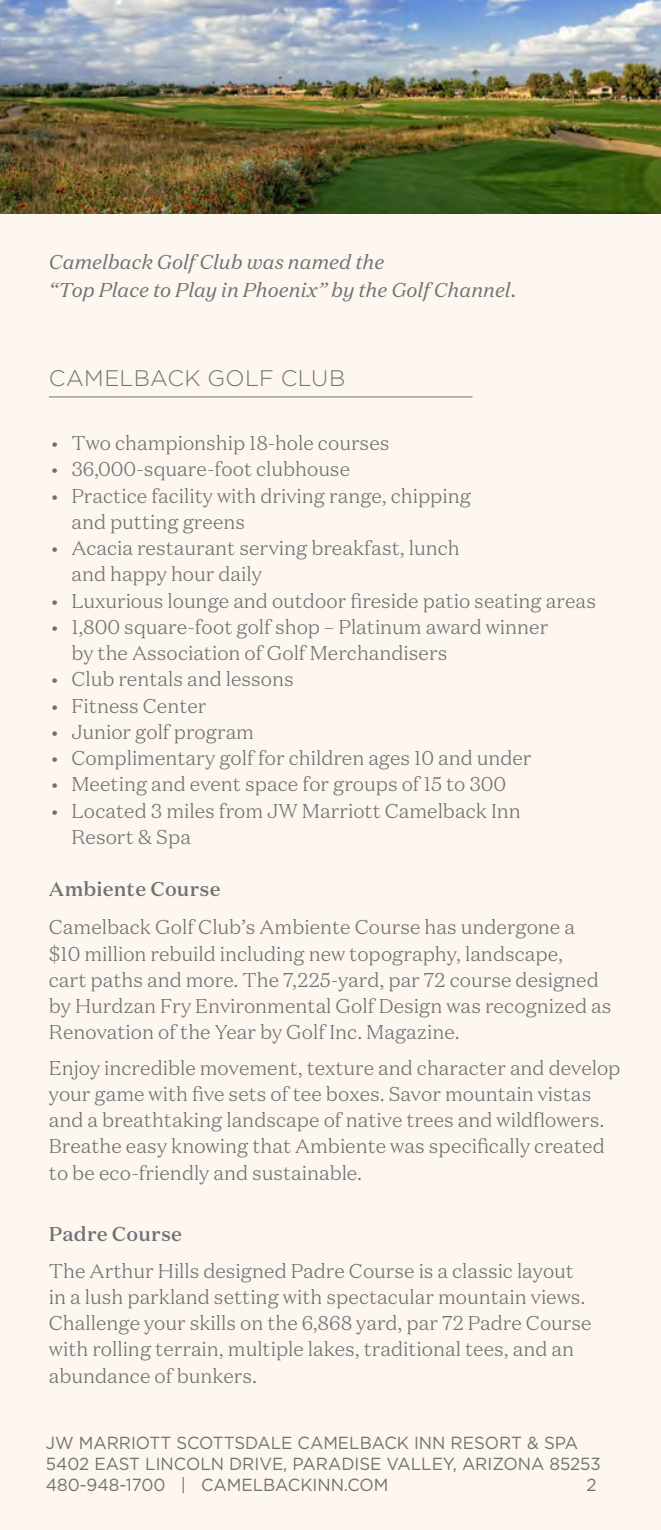
<style>
.page{position:relative;width:661px;height:1530px;background:#fff}
.page>*{position:absolute;margin:0;border:0;box-sizing:border-box;transform-origin:0 0}
.Body_Copy{font:300 22.5px "Gotham";letter-spacing:.015em;color:#717275}
.at-a-glance_copy{font:300 20px/26.2px "Domaine Text";color:#717275}
.t1{font:italic 20px/27.5px "Domaine Text";color:#717275}
.Body_Copy-2{font:500 20px "Domaine Text";letter-spacing:.01em;color:#717275}
.t2{font:17.5px/21px "Gotham";color:#717271;scale:.96 1}
</style>
<div class="page">
<div style="left:0;top:1px;width:660px;height:1529px;background:#fef7f0"></div>
<img style="left:0;top:0;width:660px;height:214px">
<hr style="left:49px;top:397px;width:423px;height:1px;background:#717275">
<p class="t1" style="left:49px;top:248px;width:469px">Camelback Golf Club was named the<br>“Top Place to Play in Phoenix” by the Golf Channel.</p>
<p class="Body_Copy" style="left:49px;top:364px;width:297px">CAMELBACK GOLF CLUB</p>
<p class="at-a-glance_copy" style="left:51px;top:430px;width:339px">• Two championship 18-hole courses</p>
<p class="at-a-glance_copy" style="left:51px;top:456px;width:300px">• 36,000-square-foot clubhouse</p>
<p class="at-a-glance_copy" style="left:71px;top:482px;width:400px;text-indent:-20px">• Practice facility with driving range, chipping and putting greens</p>
<p class="at-a-glance_copy" style="left:71px;top:535px;width:389px;text-indent:-20px">• Acacia restaurant serving breakfast, lunch and happy hour daily</p>
<p class="at-a-glance_copy" style="left:51px;top:587px;width:545px">• Luxurious lounge and outdoor fireside patio seating areas</p>
<p class="at-a-glance_copy" style="left:71px;top:614px;width:478px;text-indent:-20px">• 1,800 square-foot golf shop – Platinum award winner by the Association of Golf Merchandisers</p>
<p class="at-a-glance_copy" style="left:51px;top:666px;width:243px">• Club rentals and lessons</p>
<p class="at-a-glance_copy" style="left:51px;top:692px;width:156px">• Fitness Center</p>
<p class="at-a-glance_copy" style="left:51px;top:719px;width:204px">• Junior golf program</p>
<p class="at-a-glance_copy" style="left:51px;top:745px;width:481px">• Complimentary golf for children ages 10 and under</p>
<p class="at-a-glance_copy" style="left:51px;top:771px;width:456px">• Meeting and event space for groups of 15 to 300</p>
<p class="at-a-glance_copy" style="left:71px;top:797px;width:450px;text-indent:-20px">• Located 3 miles from JW Marriott Camelback Inn<br>Resort &amp; Spa</p>
<p class="Body_Copy-2" style="left:49px;top:877px;width:173px">Ambiente Course</p>
<p class="at-a-glance_copy" style="left:49px;top:914px;width:563px">Camelback Golf Club’s Ambiente Course has undergone a<br>$10 million rebuild including new topography, landscape,<br>cart paths and more. The 7,225-yard, par 72 course designed by Hurdzan Fry Environmental Golf Design was recognized as Renovation of the Year by Golf Inc. Magazine.</p>
<p class="at-a-glance_copy" style="left:49px;top:1054px;width:572px">Enjoy incredible movement, texture and character and develop your game with five sets of tee boxes. Savor mountain vistas and a breathtaking landscape of native trees and wildflowers.<br>Breathe easy knowing that Ambiente was specifically created to be eco-friendly and sustainable.</p>
<p class="Body_Copy-2" style="left:49px;top:1221px;width:135px">Padre Course</p>
<p class="at-a-glance_copy" style="left:49px;top:1257px;width:544px">The Arthur Hills designed Padre Course is a classic layout in a lush parkland setting with spectacular mountain views.<br>Challenge your skills on the 6,868 yard, par 72 Padre Course with rolling terrain, multiple lakes, traditional tees, and an abundance of bunkers.</p>
<p class="t2" style="left:46px;top:1432px;width:555px">JW MARRIOTT SCOTTSDALE CAMELBACK INN RESORT &amp; SPA</p>
<p class="t2" style="left:46px;top:1453px;width:579px">5402 EAST LINCOLN DRIVE, PARADISE VALLEY, ARIZONA 85253<br>480-948-1700 | CAMELBACKINN.COM</p>
<p class="t2" style="left:586px;top:1474px;width:12px">2</p>
</div>
